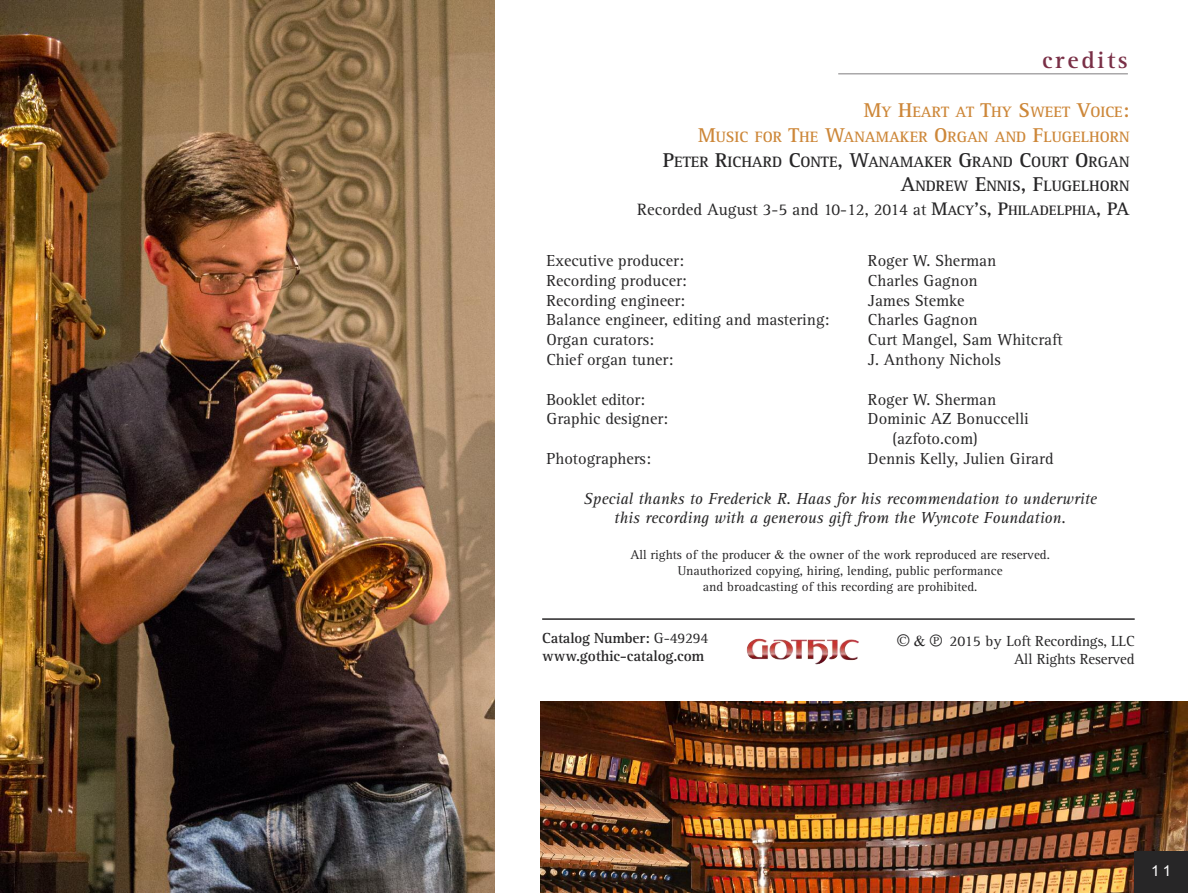
<style>
.page{position:relative;width:1188px;height:893px;background:#fff}
.page>*{position:absolute;margin:0;border:0;box-sizing:border-box;transform-origin:0 0}
.t1{font:700 24.3px "Rotis Serif";letter-spacing:.11em;color:#792f46}
.t2{font:16.95px "Rotis Serif";color:#272627}
.t3{font:16.5px/19.8px "Rotis Serif";color:#272627}
.t4{font:italic 16.5px/19.8px "Rotis Serif";color:#272627;text-align:center}
.t5{font:700 15.45px/24.8px "Rotis Serif";color:#272627;text-align:right}
.t6{font:15.15px/17.9px "Rotis Serif";letter-spacing:-.01em;color:#272627;text-align:right}
.t7{font:700 15.15px "Rotis Serif";letter-spacing:-.01em;color:#272627}
.t8{font:15px "Arial";color:#fff}
.t9{font:13.2px/15.9px "Rotis Serif";color:#272627;text-align:center}
.s1{font-size:20.7px;color:#cd8739}
.s2{color:#cd8739}
.s3{font-size:20.7px}
.s4{font-weight:700;font-size:18.75px}
.s5{font-weight:700;font-size:14.1px}
.s6{font-family:"Times"}
.s7{font-weight:400}
.s8{font-family:"Disc Makers Font 0304"}
.s9{font-family:"Times New Roman"}
</style>
<div class="page">
<hr style="left:542px;top:618px;width:593px;height:2px;background:#272627">
<hr style="left:838px;top:73px;width:290px;height:1px;background:#a9a8a9">
<img style="left:540px;top:701px;width:648px;height:192px">
<img style="left:747px;top:638px;width:91px;height:26px">
<div style="left:1134px;top:851px;width:54px;height:42px;background:#272627"></div>
<img style="left:0;top:0;width:495px;height:893px">
<h1 class="t1" style="left:1042px;top:52px;width:87px">credits</h1>
<p class="t5" style="left:663px;top:101px;width:468px"><span class="s1">M</span><span class="s2">Y</span> <span class="s1">H</span><span class="s2">EART AT</span> <span class="s1">T</span><span class="s2">HY</span> <span class="s1">S</span><span class="s2">WEET</span> <span class="s1">V</span><span class="s2">OICE</span><span class="s1">:<br>M</span><span class="s2">USIC FOR</span> <span class="s1">T</span><span class="s2">HE</span> <span class="s1">W</span><span class="s2">ANAMAKER</span> <span class="s1">O</span><span class="s2">RGAN AND</span> <span class="s1">F</span><span class="s2">LUGELHORN </span><span class="s3">P</span>ETER <span class="s3">R</span>ICHARD <span class="s3">C</span>ONTE<span class="s3">, W</span>ANAMAKER <span class="s3">G</span>RAND <span class="s3">C</span>OURT <span class="s3">O</span>RGAN <span class="s3">A</span>NDREW <span class="s3">E</span>NNIS<span class="s3">, F</span>LUGELHORN</p>
<p class="t2" style="left:637px;top:204px;width:494px">Recorded August 3-5 and 10-12, 2014 at <span class="s4">M</span><span class="s5">ACY</span><span class="s4">'</span><span class="s5">S</span><span class="s4">, P</span><span class="s5">HILADELPHIA</span><span class="s4">, PA</span></p>
<p class="t3" style="left:546px;top:252px;width:139px">Executive producer:</p>
<p class="t3" style="left:868px;top:252px;width:130px">Roger W. Sherman</p>
<p class="t3" style="left:546px;top:272px;width:142px">Recording producer:</p>
<p class="t3" style="left:868px;top:272px;width:111px">Charles Gagnon</p>
<p class="t3" style="left:546px;top:292px;width:140px">Recording engineer:</p>
<p class="t3" style="left:868px;top:292px;width:98px">James Stemke</p>
<p class="t3" style="left:546px;top:312px;width:285px">Balance engineer, editing and mastering:</p>
<p class="t3" style="left:868px;top:312px;width:111px">Charles Gagnon</p>
<p class="t3" style="left:546px;top:331px;width:109px">Organ curators:</p>
<p class="t3" style="left:868px;top:331px;width:196px">Curt Mangel, Sam Whitcraft</p>
<p class="t3" style="left:546px;top:351px;width:128px">Chief organ tuner:</p>
<p class="t3" style="left:868px;top:351px;width:135px">J. Anthony Nichols</p>
<p class="t3" style="left:546px;top:391px;width:100px">Booklet editor:</p>
<p class="t3" style="left:868px;top:391px;width:130px">Roger W. Sherman</p>
<p class="t3" style="left:546px;top:411px;width:123px">Graphic designer:</p>
<p class="t3" style="left:892px;top:411px;width:138px;text-indent:-24px">Dominic AZ Bonuccelli (azfoto.com)</p>
<p class="t3" style="left:546px;top:450px;width:106px">Photographers:</p>
<p class="t3" style="left:868px;top:450px;width:187px">Dennis Kelly, Julien Girard</p>
<p class="t4" style="left:583px;top:490px;width:515px">Special thanks to Frederick R. Haas for his recommendation to underwrite this recording with a generous gift from the Wyncote Foundation.</p>
<p class="t9" style="left:630px;top:548px;width:421px">All rights of the producer <span class="s6">&amp;</span> the owner of the work reproduced are reserved.<br>Unauthorized copying, hiring, lending, public performance<br>and broadcasting of this recording are prohibited.</p>
<p class="t7" style="left:542px;top:632px;width:168px">Catalog Number: <span class="s7">G-49294</span></p>
<p class="t5" style="left:542px;top:645px;width:164px">www.gothic-catalog.com</p>
<p class="t6" style="left:897px;top:633px;width:239px"><span class="s8">o</span> <span class="s9">&amp;</span> <span class="s8">r</span> 2015 by Loft Recordings, LLC<br>All Rights Reserved</p>
<p class="t8" style="left:1151px;top:862px;width:22px">11</p>
</div>
